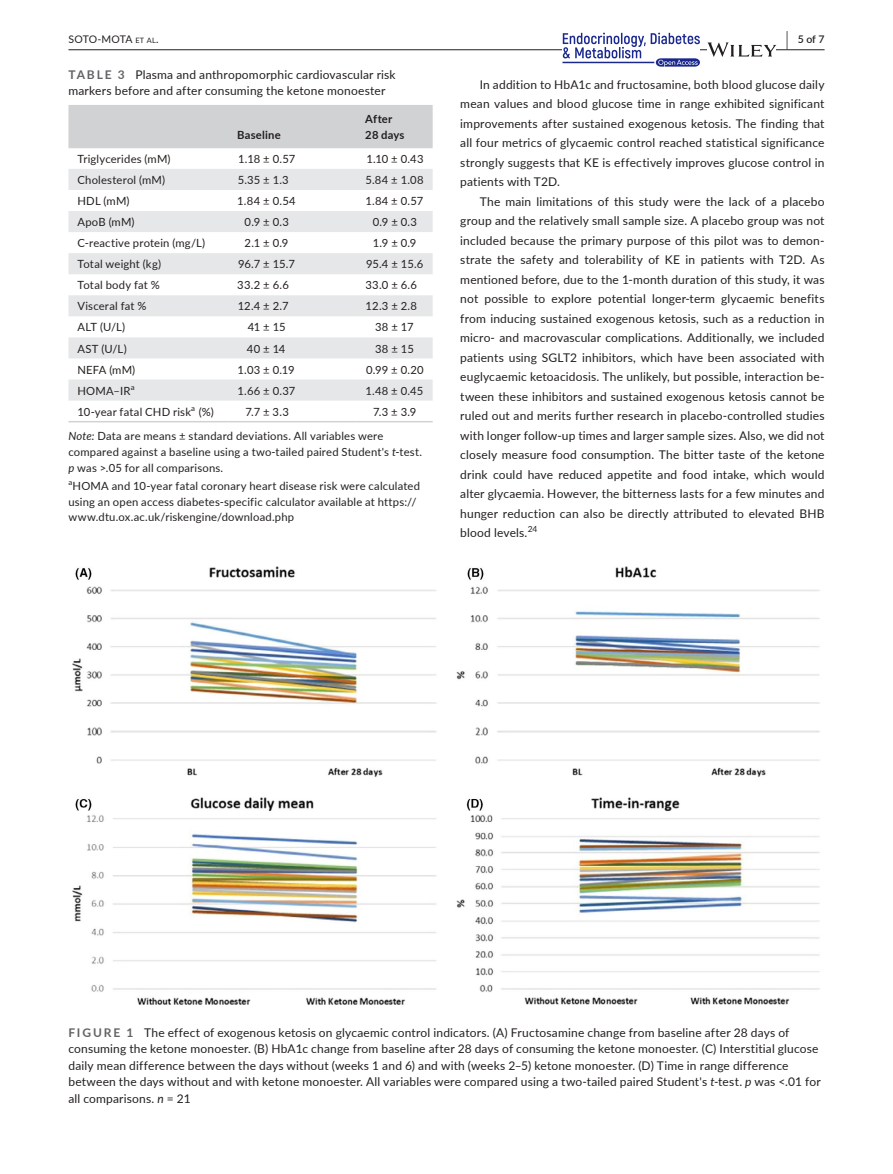
<style>
.page{position:relative;width:893px;height:1174px;background:#fff}
.page>*{position:absolute;margin:0;border:0;box-sizing:border-box;transform-origin:0 0}
.t1{font:12px/19.5px "Lato";letter-spacing:.015em;color:#231f20;text-align:justify}
.t2{font:11.25px/15.8px "Lato";letter-spacing:.015em;color:#231f20}
.t3{font:700 11.25px/15.8px "Lato";letter-spacing:.02em;color:#231f20}
.t4{font:10.5px "Lato";letter-spacing:-.005em;color:#231f20}
.t5{font:600 10.5px "Lato";color:#231f20}
.t6{font:8.4px "Lato";color:#231f20}
.t7{font:7.8px "Lato";color:#231f20}
.s1{font-size:7.35px}
.s2{font-size:19.5px}
.s3{font-weight:700;color:#636366}
.s4{font-style:italic}
</style>
<div class="page">
<hr style="left:68px;top:49px;width:756px;height:1px;background:#231f20">
<svg style="left:562px;top:33px;width:138px;height:34px"></svg>
<svg style="left:707px;top:42px;width:69px;height:15px"></svg>
<div style="left:68px;top:105px;width:365px;height:43px;background:#d1d2d4"></div>
<svg style="left:68px;top:169px;width:365px;height:231px;fill:#e6e7e9"></svg>
<hr style="left:68px;top:421px;width:160px;height:1px;background:#d1d2d4">
<hr style="left:228px;top:421px;width:128px;height:1px;background:#d1d2d4">
<hr style="left:356px;top:421px;width:77px;height:1px;background:#d1d2d4">
<img style="left:72px;top:566px;width:748px;height:438px">
<p class="t4" style="left:68px;top:31px;width:92px">SOTO-MOTA <span class="s1">et al</span>.</p>
<p class="t5" style="left:786px;top:31px;width:40px"><span class="s2">|</span> 5 of 7</p>
<p class="t1" style="left:460px;top:74px;width:366px;text-indent:20px">In addition to HbA1c and fructosamine, both blood glucose daily mean values and blood glucose time in range exhibited significant improvements after sustained exogenous ketosis. The finding that all four metrics of glycaemic control reached statistical significance strongly suggests that KE is effectively improves glucose control in patients with T2D.</p>
<p class="t1" style="left:460px;top:191px;width:366px;text-indent:20px">The main limitations of this study were the lack of a placebo group and the relatively small sample size. A placebo group was not included because the primary purpose of this pilot was to demon&shy;strate the safety and tolerability of KE in patients with T2D. As mentioned before, due to the 1-month duration of this study, it was not possible to explore potential longer-term glycaemic benefits from inducing sustained exogenous ketosis, such as a reduction in micro- and macrovascular complications. Additionally, we included patients using SGLT2 inhibitors, which have been associated with euglycaemic ketoacidosis. The unlikely, but possible, interaction be&shy;tween these inhibitors and sustained exogenous ketosis cannot be ruled out and merits further research in placebo-controlled studies with longer follow-up times and larger sample sizes. Also, we did not closely measure food consumption. The bitter taste of the ketone drink could have reduced appetite and food intake, which would alter glycaemia. However, the bitterness lasts for a few minutes and hunger reduction can also be directly attributed to elevated BHB blood levels.</p>
<p class="t1" style="left:68px;top:66px;width:329px;line-height:16.5px"><span class="s3">TABLE 3</span> Plasma and anthropomorphic cardiovascular risk markers before and after consuming the ketone monoester</p>
<p class="t3" style="left:237px;top:126px;width:45px">Baseline</p>
<p class="t3" style="left:365px;top:111px;width:41px">After<br>28 days</p>
<p class="t2" style="left:77px;top:150px;width:95px">Triglycerides (mM)</p>
<p class="t2" style="left:238px;top:150px;width:59px">1.18 ± 0.57</p>
<p class="t2" style="left:366px;top:150px;width:59px">1.10 ± 0.43</p>
<p class="t2" style="left:77px;top:171px;width:89px">Cholesterol (mM)</p>
<p class="t2" style="left:238px;top:171px;width:53px">5.35 ± 1.3</p>
<p class="t2" style="left:365px;top:171px;width:60px">5.84 ± 1.08</p>
<p class="t2" style="left:77px;top:193px;width:54px">HDL (mM)</p>
<p class="t2" style="left:237px;top:193px;width:60px">1.84 ± 0.54</p>
<p class="t2" style="left:365px;top:193px;width:60px">1.84 ± 0.57</p>
<p class="t2" style="left:77px;top:214px;width:59px">ApoB (mM)</p>
<p class="t2" style="left:245px;top:214px;width:46px">0.9 ± 0.3</p>
<p class="t2" style="left:373px;top:214px;width:46px">0.9 ± 0.3</p>
<p class="t2" style="left:77px;top:235px;width:129px">C-reactive protein (mg/L)</p>
<p class="t2" style="left:245px;top:235px;width:45px">2.1 ± 0.9</p>
<p class="t2" style="left:373px;top:235px;width:45px">1.9 ± 0.9</p>
<p class="t2" style="left:77px;top:256px;width:85px">Total weight (kg)</p>
<p class="t2" style="left:238px;top:256px;width:58px">96.7 ± 15.7</p>
<p class="t2" style="left:366px;top:256px;width:59px">95.4 ± 15.6</p>
<p class="t2" style="left:77px;top:277px;width:84px">Total body fat %</p>
<p class="t2" style="left:237px;top:277px;width:53px">33.2 ± 6.6</p>
<p class="t2" style="left:366px;top:277px;width:53px">33.0 ± 6.6</p>
<p class="t2" style="left:78px;top:298px;width:70px">Visceral fat %</p>
<p class="t2" style="left:238px;top:298px;width:52px">12.4 ± 2.7</p>
<p class="t2" style="left:366px;top:298px;width:53px">12.3 ± 2.8</p>
<p class="t2" style="left:77px;top:319px;width:49px">ALT (U/L)</p>
<p class="t2" style="left:248px;top:319px;width:40px">41 ± 15</p>
<p class="t2" style="left:375px;top:319px;width:40px">38 ± 17</p>
<p class="t2" style="left:77px;top:340px;width:51px">AST (U/L)</p>
<p class="t2" style="left:247px;top:340px;width:40px">40 ± 14</p>
<p class="t2" style="left:375px;top:340px;width:40px">38 ± 15</p>
<p class="t2" style="left:77px;top:361px;width:59px">NEFA (mM)</p>
<p class="t2" style="left:238px;top:361px;width:59px">1.03 ± 0.19</p>
<p class="t2" style="left:366px;top:361px;width:59px">0.99 ± 0.20</p>
<p class="t2" style="left:77px;top:382px;width:54px">HOMA–IR</p>
<p class="t7" style="left:131px;top:381px;width:5px">a</p>
<p class="t2" style="left:238px;top:382px;width:59px">1.66 ± 0.37</p>
<p class="t2" style="left:366px;top:382px;width:59px">1.48 ± 0.45</p>
<p class="t2" style="left:77px;top:403px;width:115px">10-year fatal CHD risk</p>
<p class="t7" style="left:191px;top:402px;width:5px">a</p>
<p class="t2" style="left:199px;top:403px;width:17px">(%)</p>
<p class="t2" style="left:246px;top:403px;width:45px">7.7 ± 3.3</p>
<p class="t2" style="left:373px;top:403px;width:45px">7.3 ± 3.9</p>
<p class="t2" style="left:68px;top:428px;width:355px"><span class="s4">Note:</span> Data are means ± standard deviations. All variables were compared against a baseline using a two-tailed paired Student's <span class="s4">t</span>-test. <span class="s4">p</span> was &gt;.05 for all comparisons.</p>
<p class="t7" style="left:68px;top:476px;width:5px">a</p>
<p class="t2" style="left:68px;top:477px;width:353px;text-indent:4px">HOMA and 10-year fatal coronary heart disease risk were calculated using an open access diabetes-specific calculator available at https:// www.dtu.ox.ac.uk/riskengine/download.php</p>
<p class="t6" style="left:528px;top:523px;width:11px">24</p>
<p class="t1" style="left:68px;top:1023px;width:754px;line-height:16.5px;text-align:left"><span class="s3">FIGURE 1</span> The effect of exogenous ketosis on glycaemic control indicators. (A) Fructosamine change from baseline after 28 days of consuming the ketone monoester. (B) HbA1c change from baseline after 28 days of consuming the ketone monoester. (C) Interstitial glucose daily mean difference between the days without (weeks 1 and 6) and with (weeks 2–5) ketone monoester. (D) Time in range difference between the days without and with ketone monoester. All variables were compared using a two-tailed paired Student's <span class="s4">t</span>-test. <span class="s4">p</span> was &lt;.01 for all comparisons. <span class="s4">n</span> = 21</p>
</div>
